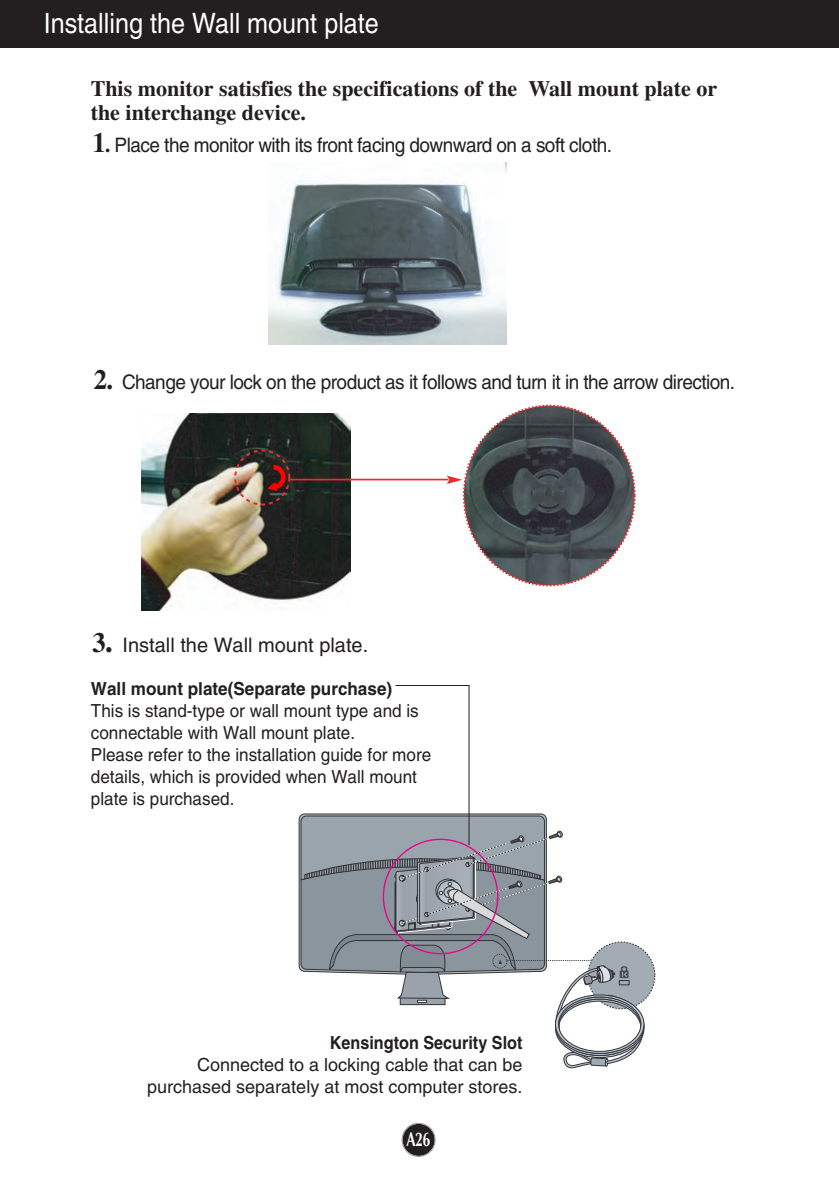
<style>
.page{position:relative;width:839px;height:1189px;background:#fff}
.page>*{position:absolute;margin:0;border:0;box-sizing:border-box;transform-origin:0 0}
.t1{font:28px "Helvetica";color:#fff;scale:.9 1}
.t2{font:700 22px/24px "Times";color:#231f20}
.t3{font:20px "Helvetica";letter-spacing:-.025em;color:#231f20;scale:.95 1}
.t4{font:20px "Helvetica";color:#231f20}
.t5{font:700 20px "Optima";color:#fff;scale:.7 1}
.t6{font:18px/22px "Helvetica";color:#231f20;scale:.95 1}
.t7{font:18px/22px "Helvetica";color:#231f20;text-align:right}
.t8{font:700 18px "Helvetica";color:#231f20;scale:.95 1}
.t9{font:700 18px "Helvetica";color:#231f20;scale:.9 1}
.s1{font-family:"Times";font-weight:700;font-size:28px}
.s2{font-family:"Times";font-weight:700;font-size:22px}
.s3{font-family:"Times";font-weight:700;font-size:32px}
</style>
<div class="page">
<div style="left:402px;top:1124px;width:32px;height:32px;background:#231f20;border-radius:50%"></div>
<div style="left:401px;top:1123px;width:34px;height:34px;border:1px solid #939598;border-radius:50%"></div>
<div style="left:0;top:0;width:839px;height:47px;background:#231f20"></div>
<div style="left:588px;top:942px;width:67px;height:66px;background:#a3abb5;border-radius:50%"></div>
<svg style="left:300px;top:815px;width:344px;height:253px"></svg>
<hr style="left:395px;top:685px;width:74px;height:1px;background:#231f20">
<hr style="left:468px;top:685px;width:1px;height:160px;background:#231f20">
<img style="left:269px;top:163px;width:237px;height:181px">
<img style="left:142px;top:413px;width:208px;height:197px">
<img style="left:464px;top:406px;width:170px;height:179px;border-radius:50%">
<div style="left:234px;top:449px;width:56px;height:56px;border:2px dashed #ec2b2d;border-radius:50%"></div>
<svg style="left:267px;top:462px;width:21px;height:30px"></svg>
<hr style="left:290px;top:479px;width:158px;height:1px;background:#ec2b2d">
<svg style="left:446px;top:475px;width:16px;height:9px"></svg>
<h1 class="t1" style="left:44px;top:13px;width:374px">Installing the Wall mount plate</h1>
<p class="t2" style="left:91px;top:79px;width:628px">This monitor satisfies the specifications of the Wall mount plate or the interchange device.</p>
<p class="t3" style="left:92px;top:137px;width:548px"><span class="s1">1</span><span class="s2">.</span> Place the monitor with its front facing downward on a soft cloth.</p>
<p class="t3" style="left:94px;top:374px;width:676px"><span class="s1">2.</span> Change your lock on the product as it follows and turn it in the arrow direction.</p>
<p class="t4" style="left:92px;top:637px;width:277px"><span class="s1">3</span><span class="s3">.</span> Install the Wall mount plate.</p>
<p class="t8" style="left:91px;top:682px;width:319px">Wall mount plate(Separate purchase)</p>
<p class="t6" style="left:91px;top:701px;width:360px">This is stand-type or wall mount type and is connectable with Wall mount plate.<br>Please refer to the installation guide for more details, which is provided when Wall mount plate is purchased.</p>
<p class="t9" style="left:330px;top:1036px;width:215px">Kensington Security Slot</p>
<p class="t7" style="left:147px;top:1055px;width:377px">Connected to a locking cable that can be purchased separately at most computer stores.</p>
<p class="t5" style="left:406px;top:1131px;width:36px">A26</p>
</div>
